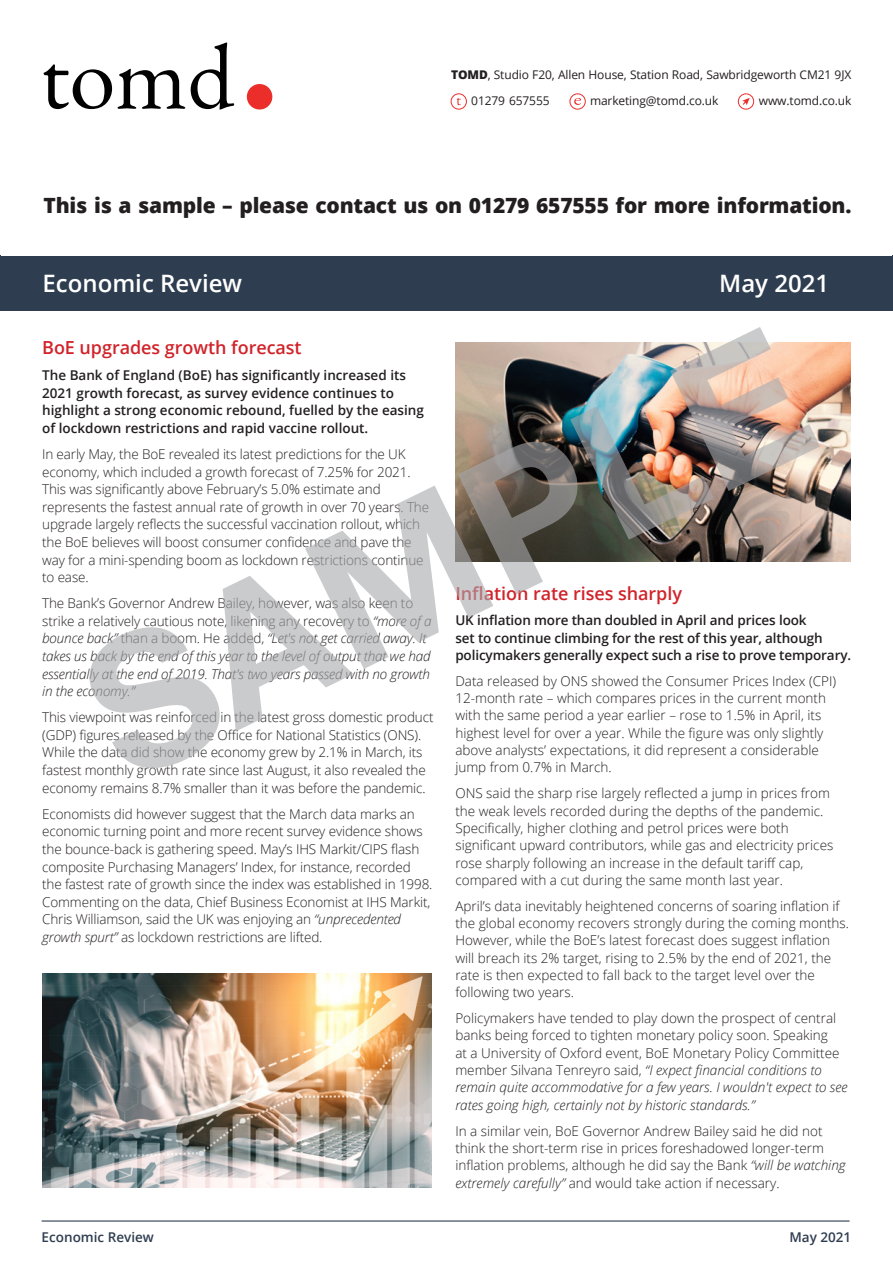
<style>
.page{position:relative;width:893px;height:1263px;background:#fff}
.page>*{position:absolute;margin:0;border:0;box-sizing:border-box;transform-origin:0 0}
.t1{font:600 24px "Open Sans";color:#fff}
.t2{font:800 21px "Open Sans";letter-spacing:-.01em;color:#231f20}
.heading_1{font:600 18px "Open Sans";letter-spacing:-.005em;color:#d1232a}
.body_text{font:300 13.5px/17.2px "Open Sans";color:#231f20}
.intro_text{font:600 13.5px/17.5px "Open Sans";color:#231f20}
.body_text-2{font:italic 300 13.5px/17.5px "Open Sans";letter-spacing:-.01em;color:#231f20}
.t3{font:600 13.5px "Open Sans";color:#2e3d50}
.t4{font:12px/26.4px "Open Sans";letter-spacing:-.01em;color:#231f20}
.s1{font-weight:800}
.s2{font-style:normal}
.s3{font-style:italic}
</style>
<div class="page">
<hr style="left:42px;top:1220px;width:808px;height:1px;background:#2e3d50">
<div style="left:0;top:255px;width:893px;height:55px;background:#2e3d50"></div>
<img style="left:43px;top:974px;width:389px;height:213px">
<img style="left:820px;top:342px;width:30px;height:219px">
<svg style="left:44px;top:64px;width:68px;height:45px"></svg>
<svg style="left:118px;top:69px;width:67px;height:40px"></svg>
<svg style="left:191px;top:43px;width:43px;height:67px"></svg>
<div style="left:247px;top:84px;width:25px;height:26px;background:#eb2e2a;border-radius:50%"></div>
<div style="left:451px;top:93px;width:16px;height:17px;border:1px solid #eb2e2a;border-radius:50%"></div>
<svg style="left:457px;top:98px;width:4px;height:7px"></svg>
<div style="left:570px;top:93px;width:16px;height:17px;border:1px solid #eb2e2a;border-radius:50%"></div>
<svg style="left:574px;top:98px;width:7px;height:7px"></svg>
<div style="left:738px;top:93px;width:16px;height:17px;border:1px solid #eb2e2a;border-radius:50%"></div>
<svg style="left:742px;top:98px;width:8px;height:7px"></svg>
<svg style="left:89px;top:327px;width:731px;height:441px"></svg>
<p class="t4" style="left:471px;top:61px;width:382px;text-indent:-20px"><span class="s1">TOMD</span>, Studio F20, Allen House, Station Road, Sawbridgeworth CM21 9JX<br>01279 657555</p>
<p class="t4" style="left:590px;top:87px;width:130px">marketing@tomd.co.uk</p>
<p class="t4" style="left:759px;top:87px;width:94px">www.tomd.co.uk</p>
<p class="t2" style="left:44px;top:189px;width:809px">This is a sample – please contact us on 01279 657555 for more information.</p>
<p class="t1" style="left:43px;top:267px;width:201px">Economic Review</p>
<p class="t1" style="left:719px;top:267px;width:111px">May 2021</p>
<p class="heading_1" style="left:42px;top:335px;width:261px">BoE upgrades growth forecast</p>
<p class="intro_text" style="left:42px;top:366px;width:383px">The Bank of England (BoE) has significantly increased its 2021 growth forecast, as survey evidence continues to highlight a strong economic rebound, fuelled by the easing of lockdown restrictions and rapid vaccine rollout.</p>
<p class="body_text" style="left:42px;top:445px;width:389px">In early May, the BoE revealed its latest predictions for the UK economy, which included a growth forecast of 7.25% for 2021.<br>This was significantly above February’s 5.0% estimate and represents the fastest annual rate of growth in over 70 years. The upgrade largely reflects the successful vaccination rollout, which the BoE believes will boost consumer confidence and pave the way for a mini-spending boom as lockdown restrictions continue to ease.</p>
<p class="body_text-2" style="left:42px;top:594px;width:391px"><span class="s2">The Bank’s Governor Andrew Bailey, however, was also keen to strike a relatively cautious note, likening any recovery to</span> “more of a bounce back” <span class="s2">than a boom. He added,</span> “Let's not get carried away. It takes us back by the end of this year to the level of output that we had essentially at the end of 2019. That's two years passed with no growth in the economy.”</p>
<p class="body_text" style="left:42px;top:708px;width:393px">This viewpoint was reinforced in the latest gross domestic product (GDP) figures released by the Office for National Statistics (ONS).<br>While the data did show the economy grew by 2.1% in March, its fastest monthly growth rate since last August, it also revealed the economy remains 8.7% smaller than it was before the pandemic.</p>
<p class="body_text" style="left:42px;top:805px;width:392px">Economists did however suggest that the March data marks an economic turning point and more recent survey evidence shows the bounce-back is gathering speed. May’s IHS Markit/CIPS flash composite Purchasing Managers’ Index, for instance, recorded the fastest rate of growth since the index was established in 1998.<br>Commenting on the data, Chief Business Economist at IHS Markit, Chris Williamson, said the UK was enjoying an <span class="s3">“unprecedented growth spurt”</span> as lockdown restrictions are lifted.</p>
<p class="heading_1" style="left:455px;top:581px;width:228px">Inflation rate rises sharply</p>
<p class="intro_text" style="left:455px;top:612px;width:397px">UK inflation more than doubled in April and prices look<br>set to continue climbing for the rest of this year, although policymakers generally expect such a rise to prove temporary.</p>
<p class="body_text" style="left:455px;top:672px;width:382px">Data released by ONS showed the Consumer Prices Index (CPI)<br>12-month rate – which compares prices in the current month with the same period a year earlier – rose to 1.5% in April, its highest level for over a year. While the figure was only slightly above analysts’ expectations, it did represent a considerable jump from 0.7% in March.</p>
<p class="body_text" style="left:455px;top:784px;width:379px">ONS said the sharp rise largely reflected a jump in prices from the weak levels recorded during the depths of the pandemic.<br>Specifically, higher clothing and petrol prices were both significant upward contributors, while gas and electricity prices rose sharply following an increase in the default tariff cap, compared with a cut during the same month last year.</p>
<p class="body_text" style="left:455px;top:897px;width:395px">April’s data inevitably heightened concerns of soaring inflation if the global economy recovers strongly during the coming months.<br>However, while the BoE’s latest forecast does suggest inflation will breach its 2% target, rising to 2.5% by the end of 2021, the rate is then expected to fall back to the target level over the following two years.</p>
<p class="body_text" style="left:455px;top:1009px;width:394px">Policymakers have tended to play down the prospect of central banks being forced to tighten monetary policy soon. Speaking<br>at a University of Oxford event, BoE Monetary Policy Committee member Silvana Tenreyro said, <span class="s3">“I expect financial conditions to remain quite accommodative for a few years. I wouldn't expect to see rates going high, certainly not by historic standards.”</span></p>
<p class="body_text" style="left:455px;top:1122px;width:392px">In a similar vein, BoE Governor Andrew Bailey said he did not think the short-term rise in prices foreshadowed longer-term inflation problems, although he did say the Bank <span class="s3">“will be watching extremely carefully”</span> and would take action if necessary.</p>
<p class="t3" style="left:42px;top:1227px;width:114px">Economic Review</p>
<p class="t3" style="left:789px;top:1227px;width:63px">May 2021</p>
</div>
